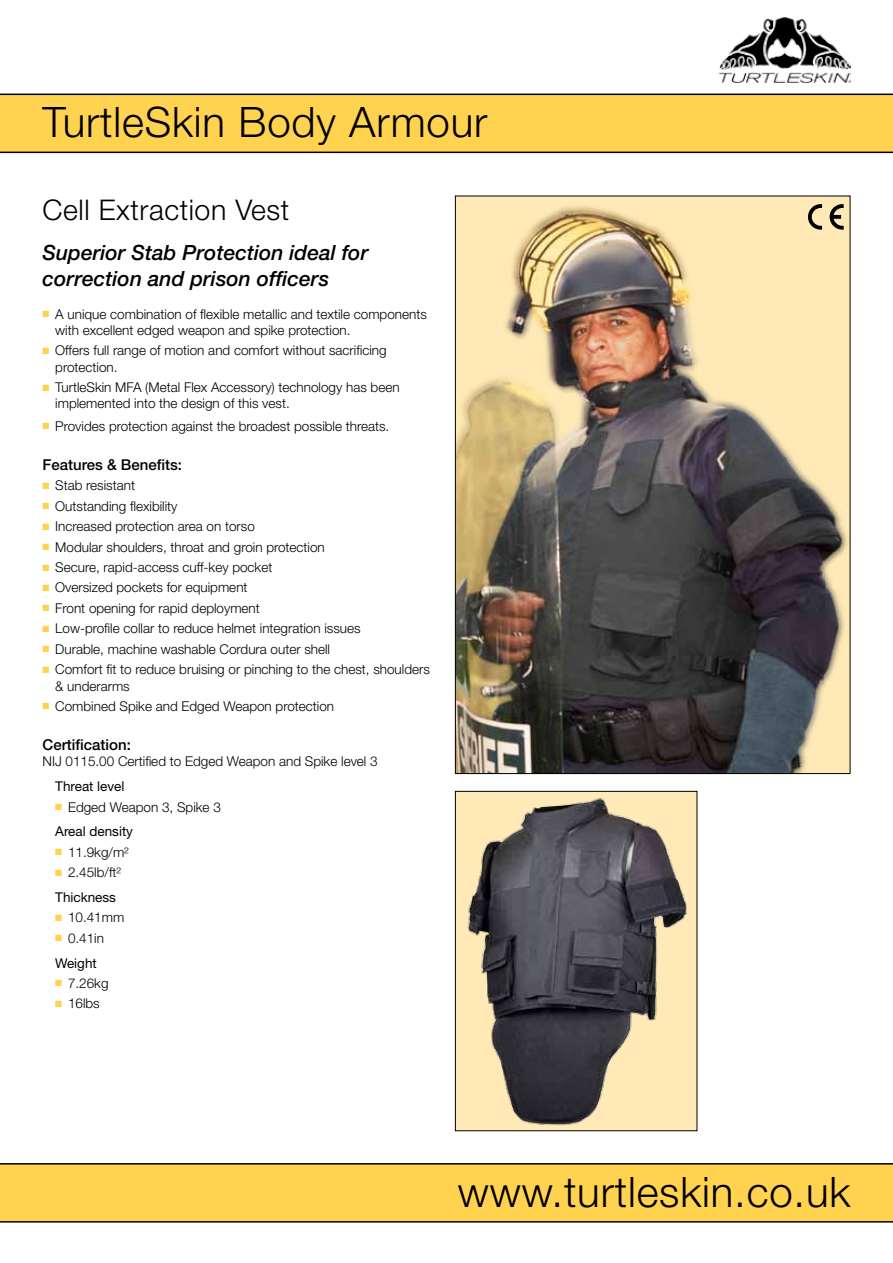
<style>
.page{position:relative;width:893px;height:1263px;background:#fff}
.page>*{position:absolute;margin:0;border:0;box-sizing:border-box;transform-origin:0 0}
.t1{font:300 42px "Helvetica Neue";letter-spacing:.02em;color:#000}
.t2{font:300 28.5px "Helvetica Neue";letter-spacing:.02em;color:#000}
.t3{font:italic 500 21px/25.2px "Helvetica Neue";color:#000}
.t4{font:500 15px "Helvetica Neue";color:#000}
.t5{font:300 13.5px/16.2px "Helvetica Neue";color:#000}
.t6{font:13.5px "Helvetica Neue";color:#000}
.s1{color:#ffd24f}
.s2{font-weight:400}
</style>
<div class="page">
<div style="left:0;top:94px;width:893px;height:59px;background:#ffd24f"></div>
<img style="left:719px;top:17px;width:131px;height:66px">
<img style="left:457px;top:198px;width:391px;height:574px">
<div style="left:0;top:1163px;width:893px;height:59px;background:#ffd24f"></div>
<div style="left:455px;top:791px;width:242px;height:340px;background:#ffeab7"></div>
<img style="left:467px;top:798px;width:220px;height:328px">
<div style="left:455px;top:791px;width:242px;height:340px;border:1px solid #000"></div>
<svg style="left:830px;top:204px;width:14px;height:26px"></svg>
<svg style="left:808px;top:204px;width:14px;height:26px"></svg>
<h1 class="t1" style="left:43px;top:97px;width:446px">TurtleSkin Body Armour</h1>
<h2 class="t2" style="left:43px;top:193px;width:248px">Cell Extraction Vest</h2>
<h3 class="t3" style="left:43px;top:240px;width:327px">Superior Stab Protection ideal for correction and prison officers</h3>
<p class="t5" style="left:55px;top:305px;width:373px;text-indent:-13px"><span class="s1">■</span> A unique combination of flexible metallic and textile components with excellent edged weapon and spike protection.</p>
<p class="t5" style="left:55px;top:342px;width:333px;text-indent:-13px"><span class="s1">■</span> Offers full range of motion and comfort without sacrificing protection.</p>
<p class="t5" style="left:55px;top:379px;width:346px;text-indent:-13px"><span class="s1">■</span> TurtleSkin MFA (Metal Flex Accessory) technology has been implemented into the design of this vest.</p>
<p class="t5" style="left:43px;top:417px;width:348px"><span class="s1">■</span> Provides protection against the broadest possible threats.</p>
<p class="t4" style="left:43px;top:455px;width:141px">Features &amp; Benefits:</p>
<p class="t5" style="left:43px;top:477px;width:94px"><span class="s1">■</span> Stab resistant</p>
<p class="t5" style="left:43px;top:497px;width:136px"><span class="s1">■</span> Outstanding flexibility</p>
<p class="t5" style="left:43px;top:518px;width:214px"><span class="s1">■</span> Increased protection area on torso</p>
<p class="t5" style="left:43px;top:538px;width:284px"><span class="s1">■</span> Modular shoulders, throat and groin protection</p>
<p class="t5" style="left:43px;top:559px;width:231px"><span class="s1">■</span> Secure, rapid-access cuff-key pocket</p>
<p class="t5" style="left:43px;top:579px;width:207px"><span class="s1">■</span> Oversized pockets for equipment</p>
<p class="t5" style="left:43px;top:600px;width:219px"><span class="s1">■</span> Front opening for rapid deployment</p>
<p class="t5" style="left:43px;top:620px;width:320px"><span class="s1">■</span> Low-profile collar to reduce helmet integration issues</p>
<p class="t5" style="left:43px;top:641px;width:289px"><span class="s1">■</span> Durable, machine washable Cordura outer shell</p>
<p class="t5" style="left:55px;top:661px;width:376px;text-indent:-13px"><span class="s1">■</span> Comfort fit to reduce bruising or pinching to the chest, shoulders &amp; underarms</p>
<p class="t5" style="left:43px;top:698px;width:293px"><span class="s1">■</span> Combined Spike and Edged Weapon protection</p>
<p class="t4" style="left:43px;top:736px;width:90px">Certification:</p>
<p class="t5" style="left:43px;top:753px;width:337px">NIJ 0115.00 Certified to Edged Weapon and Spike level 3</p>
<p class="t6" style="left:55px;top:778px;width:71px">Threat level</p>
<p class="t5" style="left:55px;top:794px;width:167px;line-height:24.8px"><span class="s1">■</span> Edged Weapon 3, Spike 3<br><span class="s2">Areal density</span></p>
<p class="t5" style="left:55px;top:843px;width:75px"><span class="s1">■</span> 11.9kg/m²</p>
<p class="t5" style="left:55px;top:860px;width:67px;line-height:24.8px"><span class="s1">■</span> 2.45lb/ft²<br><span class="s2">Thickness</span></p>
<p class="t5" style="left:55px;top:909px;width:71px"><span class="s1">■</span> 10.41mm</p>
<p class="t5" style="left:55px;top:925px;width:50px;line-height:24.8px"><span class="s1">■</span> 0.41in<br><span class="s2">Weight</span></p>
<p class="t5" style="left:55px;top:975px;width:55px"><span class="s1">■</span> 7.26kg</p>
<p class="t5" style="left:55px;top:995px;width:46px"><span class="s1">■</span> 16lbs</p>
<h1 class="t1" style="left:458px;top:1166px;width:394px">www.turtleskin.co.uk</h1>
</div>
